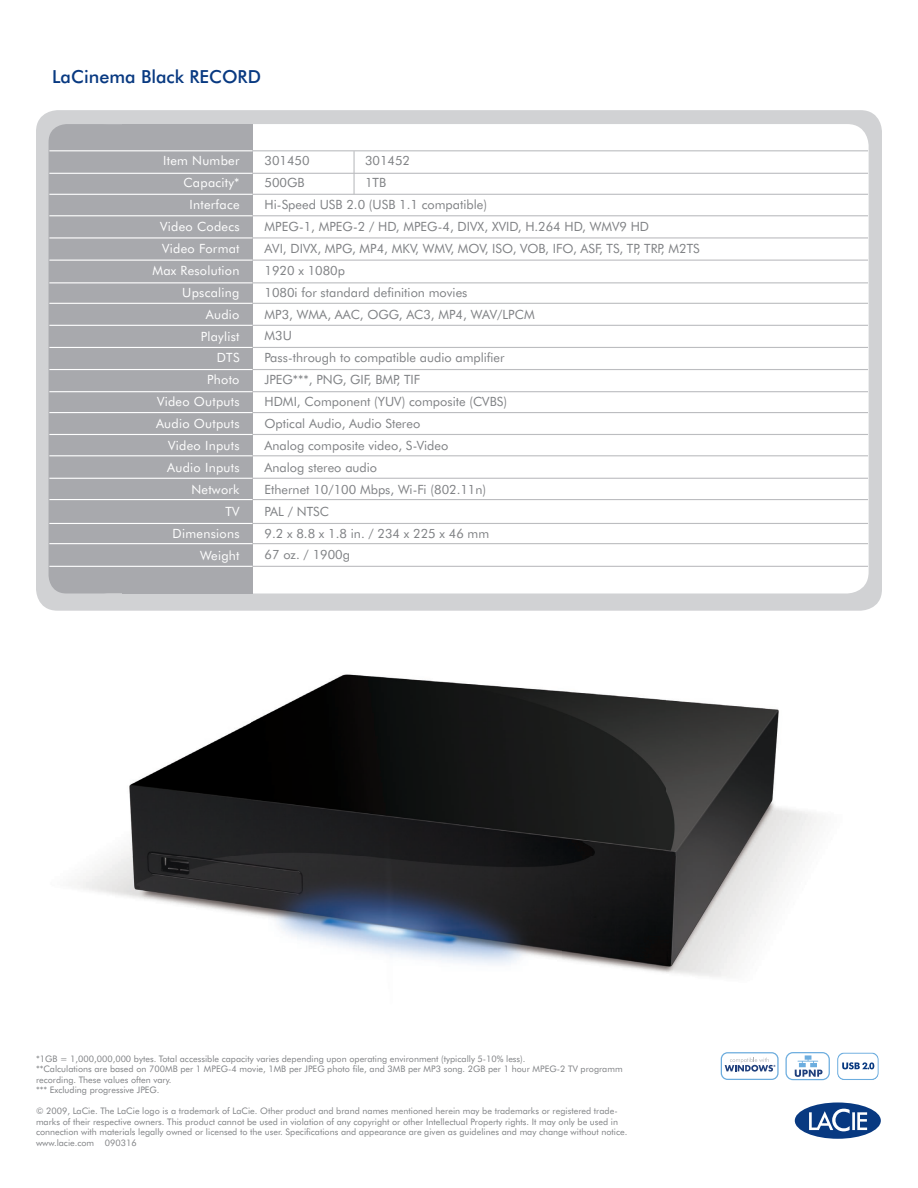
<style>
.page{position:relative;width:918px;height:1188px;background:#fff}
.page>*{position:absolute;margin:0;border:0;box-sizing:border-box;transform-origin:0 0}
.t1{font:500 18px "Futura BT";color:#083981}
.t2{font:12.75px/21.9px "Futura BT";color:#808285}
.t3{font:12.75px/21.9px "Futura BT";letter-spacing:.02em;color:#fff;text-align:right}
.t4{font:9px/10.5px "Futura BT";color:#808285}
</style>
<div class="page">
<div style="left:36px;top:110px;width:846px;height:501px;background:#d1d2d4;border-radius:22px"></div>
<div style="left:87px;top:124px;width:782px;height:469px;background:#fff;border-radius:22px"></div>
<div style="left:49px;top:124px;width:171px;height:470px;background:#a8a9ad;border-radius:18px"></div>
<div style="left:122px;top:124px;width:131px;height:470px;background:#a8a9ad"></div>
<hr style="left:49px;top:237px;width:204px;height:2px;background:#fff">
<hr style="left:253px;top:237px;width:615px;height:2px;background:#bcbdc0">
<hr style="left:49px;top:260px;width:204px;height:1px;background:#fff">
<hr style="left:253px;top:260px;width:615px;height:1px;background:#bcbdc0">
<hr style="left:49px;top:325px;width:204px;height:1px;background:#fff">
<hr style="left:253px;top:325px;width:615px;height:1px;background:#bcbdc0">
<hr style="left:49px;top:347px;width:204px;height:1px;background:#fff">
<hr style="left:253px;top:347px;width:615px;height:1px;background:#bcbdc0">
<hr style="left:49px;top:303px;width:204px;height:1px;background:#fff">
<hr style="left:253px;top:303px;width:615px;height:1px;background:#bcbdc0">
<hr style="left:49px;top:282px;width:204px;height:1px;background:#fff">
<hr style="left:253px;top:282px;width:615px;height:1px;background:#bcbdc0">
<hr style="left:49px;top:194px;width:204px;height:1px;background:#fff">
<hr style="left:253px;top:194px;width:615px;height:1px;background:#bcbdc0">
<hr style="left:49px;top:215px;width:204px;height:1px;background:#fff">
<hr style="left:253px;top:215px;width:615px;height:1px;background:#bcbdc0">
<hr style="left:49px;top:173px;width:204px;height:1px;background:#fff">
<hr style="left:253px;top:173px;width:615px;height:1px;background:#bcbdc0">
<hr style="left:49px;top:150px;width:204px;height:1px;background:#fff">
<hr style="left:253px;top:150px;width:615px;height:1px;background:#bcbdc0">
<hr style="left:49px;top:369px;width:204px;height:1px;background:#fff">
<hr style="left:253px;top:369px;width:615px;height:1px;background:#bcbdc0">
<hr style="left:49px;top:391px;width:204px;height:1px;background:#fff">
<hr style="left:253px;top:391px;width:615px;height:1px;background:#bcbdc0">
<hr style="left:49px;top:412px;width:204px;height:1px;background:#fff">
<hr style="left:253px;top:412px;width:615px;height:1px;background:#bcbdc0">
<hr style="left:49px;top:455px;width:204px;height:1px;background:#fff">
<hr style="left:253px;top:455px;width:615px;height:1px;background:#bcbdc0">
<hr style="left:49px;top:478px;width:204px;height:1px;background:#fff">
<hr style="left:253px;top:478px;width:615px;height:1px;background:#bcbdc0">
<hr style="left:49px;top:499px;width:204px;height:1px;background:#fff">
<hr style="left:253px;top:499px;width:615px;height:1px;background:#bcbdc0">
<hr style="left:49px;top:523px;width:204px;height:1px;background:#fff">
<hr style="left:253px;top:523px;width:615px;height:1px;background:#bcbdc0">
<hr style="left:49px;top:543px;width:204px;height:1px;background:#fff">
<hr style="left:253px;top:543px;width:615px;height:1px;background:#bcbdc0">
<hr style="left:49px;top:566px;width:204px;height:1px;background:#fff">
<hr style="left:253px;top:566px;width:615px;height:1px;background:#bcbdc0">
<hr style="left:49px;top:434px;width:204px;height:1px;background:#fff">
<hr style="left:253px;top:434px;width:615px;height:1px;background:#bcbdc0">
<svg style="left:795px;top:1102px;width:86px;height:37px"></svg>
<img style="left:77px;top:674px;width:740px;height:303px">
<svg style="left:719px;top:1051px;width:61px;height:31px"></svg>
<div style="left:721px;top:1053px;width:57px;height:26px;background:#fff;border-radius:6px"></div>
<div style="left:721px;top:1052px;width:58px;height:28px;border:1px solid #6cacdd;border-radius:6px"></div>
<svg style="left:725px;top:1052px;width:54px;height:29px"></svg>
<div style="left:837px;top:1052px;width:42px;height:28px;border:1px solid #6caddf;border-radius:7px"></div>
<div style="left:834px;top:1049px;width:48px;height:34px;border:3px solid #fff;border-radius:8px"></div>
<svg style="left:842px;top:1062px;width:32px;height:7px"></svg>
<svg style="left:784px;top:1050px;width:47px;height:32px"></svg>
<div style="left:786px;top:1053px;width:43px;height:27px;background:#fff;border-radius:7px"></div>
<div style="left:785px;top:1052px;width:45px;height:28px;border:1px solid #6caddf;border-radius:7px"></div>
<svg style="left:795px;top:1055px;width:28px;height:22px"></svg>
<hr style="left:353px;top:151px;width:2px;height:43px;background:#bcbdc0">
<h1 class="t1" style="left:52px;top:66px;width:210px">LaCinema Black RECORD</h1>
<h2 class="t3" style="left:152px;top:150px;width:89px">Item Number<br>Capacity*<br>Interface<br>Video Codecs<br>Video Format<br>Max Resolution<br>Upscaling<br>Audio<br>Playlist<br>DTS<br>Photo<br>Video Outputs<br>Audio Outputs<br>Video Inputs<br>Audio Inputs<br>Network<br>TV<br>Dimensions<br>Weight</h2>
<h2 class="t2" style="left:265px;top:150px;width:47px">301450</h2>
<h2 class="t2" style="left:365px;top:150px;width:47px">301452</h2>
<h2 class="t2" style="left:265px;top:172px;width:42px">500GB</h2>
<p class="t2" style="left:265px;top:172px;width:437px;text-indent:100px">1TB<br>Hi-Speed USB 2.0 (USB 1.1 compatible)<br>MPEG-1, MPEG-2 / HD, MPEG-4, DIVX, XVID, H.264 HD, WMV9 HD<br>AVI, DIVX, MPG, MP4, MKV, WMV, MOV, ISO, VOB, IFO, ASF, TS, TP, TRP, M2TS<br>1920 x 1080p<br>1080i for standard definition movies<br>MP3, WMA, AAC, OGG, AC3, MP4, WAV/LPCM<br>M3U<br>Pass-through to compatible audio amplifier<br>JPEG***, PNG, GIF, BMP, TIF<br>HDMI, Component (YUV) composite (CVBS)<br>Optical Audio, Audio Stereo<br>Analog composite video, S-Video<br>Analog stereo audio<br>Ethernet 10/100 Mbps, Wi-Fi (802.11n)<br>PAL / NTSC<br>9.2 x 8.8 x 1.8 in. / 234 x 225 x 46 mm<br>67 oz. / 1900g</p>
<p class="t4" style="left:36px;top:1053px;width:588px">*1GB = 1,000,000,000 bytes. Total accessible capacity varies depending upon operating environment (typically 5-10% less).<br>**Calculations are based on 700MB per 1 MPEG-4 movie, 1MB per JPEG photo file, and 3MB per MP3 song. 2GB per 1 hour MPEG-2 TV programm recording. These values often vary.<br>*** Excluding progressive JPEG.</p>
<p class="t4" style="left:36px;top:1106px;width:593px">© 2009, LaCie. The LaCie logo is a trademark of LaCie. Other product and brand names mentioned herein may be trademarks or registered trade&shy;marks of their respective owners. This product cannot be used in violation of any copyright or other Intellectual Property rights. It may only be used in connection with materials legally owned or licensed to the user. Specifications and appearance are given as guidelines and may change without notice. www.lacie.com 090316</p>
</div>
